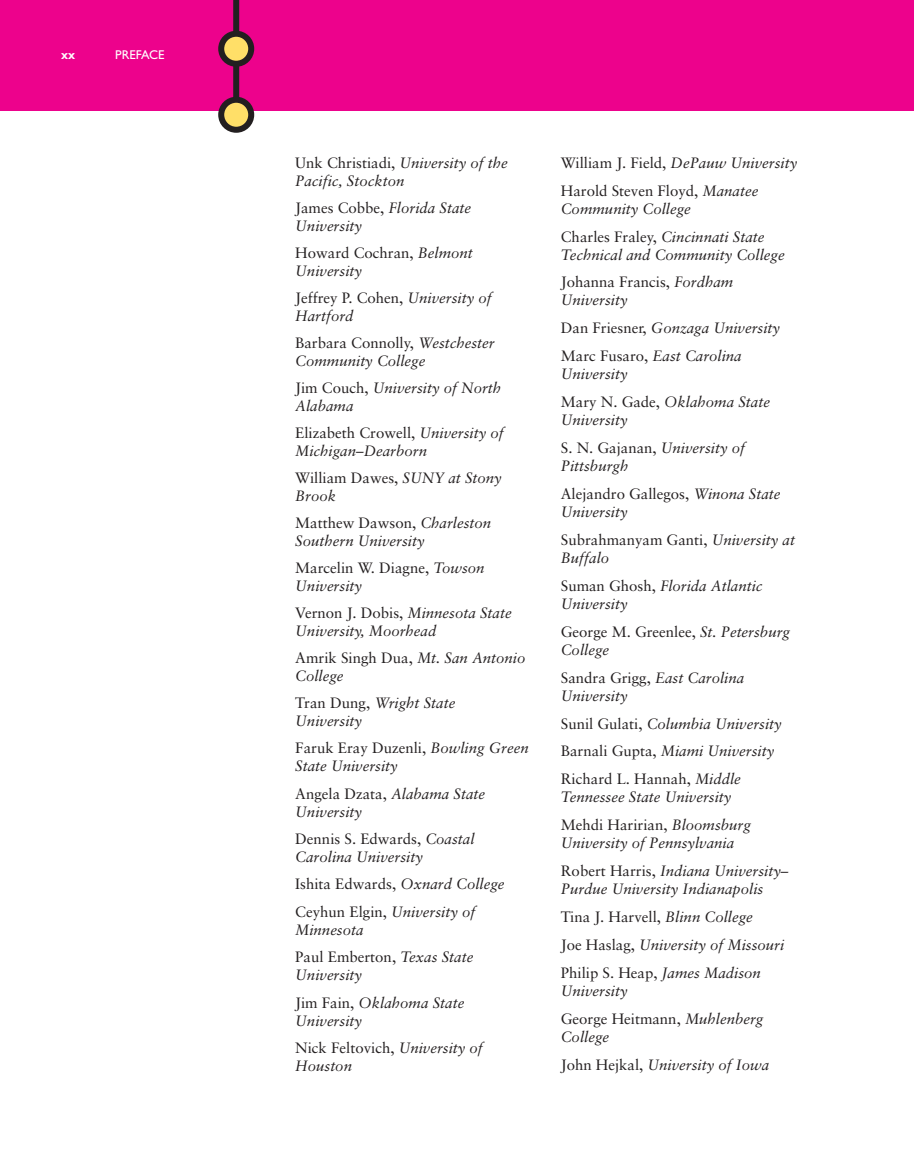
<style>
.page{position:relative;width:914px;height:1161px;background:#fff}
.page>*{position:absolute;margin:0;border:0;box-sizing:border-box;transform-origin:0 0}
.t1{font:italic 15px/27.9px "Sabon";color:#231f20}
.t2{font:15px/18px "Sabon";color:#231f20}
.t3{font:12.75px "Gill Sans";color:#fff}
.t4{font:700 12.75px "Gill Sans";color:#fff}
.s1{font-style:normal}
.s2{font-style:italic}
</style>
<div class="page">
<div style="left:0;top:0;width:914px;height:111px;background:#ed028c"></div>
<div style="left:233px;top:0;width:6px;height:100px;background:#231f20"></div>
<svg style="left:221px;top:34px;width:30px;height:30px"></svg>
<div style="left:218px;top:31px;width:36px;height:36px;border:6px solid #231f20;border-radius:50%"></div>
<svg style="left:221px;top:100px;width:30px;height:30px"></svg>
<div style="left:218px;top:97px;width:36px;height:36px;border:6px solid #231f20;border-radius:50%"></div>
<p class="t4" style="left:61px;top:50px;width:16px">xx</p>
<p class="t3" style="left:115px;top:50px;width:51px">PREFACE</p>
<p class="t1" style="left:295px;top:155px;width:214px;line-height:18px"><span class="s1">Unk Christiadi,</span> University of the<br>Pacific, Stockton</p>
<p class="t1" style="left:295px;top:200px;width:177px;line-height:18px"><span class="s1">James Cobbe,</span> Florida State<br>University</p>
<p class="t1" style="left:295px;top:245px;width:179px;line-height:18px"><span class="s1">Howard Cochran,</span> Belmont<br>University</p>
<p class="t1" style="left:295px;top:290px;width:198px;line-height:18px"><span class="s1">Jeffrey P. Cohen,</span> University of<br>Hartford</p>
<p class="t1" style="left:295px;top:335px;width:201px;line-height:18px"><span class="s1">Barbara Connolly,</span> Westchester<br>Community College</p>
<p class="t1" style="left:295px;top:380px;width:207px;line-height:18px"><span class="s1">Jim Couch,</span> University of North<br>Alabama</p>
<p class="t1" style="left:295px;top:425px;width:210px;line-height:18px"><span class="s1">Elizabeth Crowell,</span> University of<br>Michigan–Dearborn</p>
<p class="t1" style="left:295px;top:470px;width:208px;line-height:18px"><span class="s1">William Dawes,</span> SUNY at Stony<br>Brook</p>
<p class="t1" style="left:295px;top:515px;width:197px;line-height:18px"><span class="s1">Matthew Dawson,</span> Charleston<br>Southern University</p>
<p class="t2" style="left:295px;top:560px;width:191px">Marcelin W. Diagne, <span class="s2">Towson<br>University</span></p>
<p class="t1" style="left:295px;top:605px;width:218px;line-height:18px"><span class="s1">Vernon J. Dobis,</span> Minnesota State<br>University, Moorhead</p>
<p class="t1" style="left:295px;top:650px;width:232px;line-height:18px"><span class="s1">Amrik Singh Dua,</span> Mt. San Antonio<br>College</p>
<p class="t1" style="left:295px;top:695px;width:162px;line-height:18px"><span class="s1">Tran Dung,</span> Wright State<br>University</p>
<p class="t1" style="left:295px;top:740px;width:235px;line-height:18px"><span class="s1">Faruk Eray Duzenli,</span> Bowling Green<br>State University</p>
<p class="t1" style="left:295px;top:786px;width:191px;line-height:18px"><span class="s1">Angela Dzata,</span> Alabama State<br>University</p>
<p class="t1" style="left:295px;top:831px;width:181px;line-height:18px"><span class="s1">Dennis S. Edwards,</span> Coastal<br>Carolina University</p>
<p class="t2" style="left:295px;top:872px;width:211px;line-height:27.3px">Ishita Edwards, <span class="s2">Oxnard College<br></span>Ceyhun Elgin, <span class="s2">University of</span></p>
<p class="t1" style="left:295px;top:917px;width:180px;line-height:27.5px">Minnesota<br><span class="s1">Paul Emberton,</span> Texas State</p>
<p class="t1" style="left:295px;top:963px;width:171px;line-height:27.3px">University<br><span class="s1">Jim Fain,</span> Oklahoma State</p>
<p class="t1" style="left:295px;top:1008px;width:189px;line-height:27.3px">University<br><span class="s1">Nick Feltovich,</span> University of</p>
<p class="t1" style="left:295px;top:1053px;width:58px">Houston</p>
<p class="t2" style="left:561px;top:150px;width:238px;line-height:27.9px">William J. Field, <span class="s2">DePauw University<br></span>Harold Steven Floyd, <span class="s2">Manatee</span></p>
<p class="t1" style="left:561px;top:196px;width:205px">Community College<br><span class="s1">Charles Fraley,</span> Cincinnati State</p>
<p class="t1" style="left:561px;top:242px;width:225px">Technical and Community College<br><span class="s1">Johanna Francis,</span> Fordham</p>
<p class="t1" style="left:561px;top:288px;width:221px">University<br><span class="s1">Dan Friesner,</span> Gonzaga University<br><span class="s1">Marc Fusaro,</span> East Carolina</p>
<p class="t1" style="left:561px;top:361px;width:211px">University<br><span class="s1">Mary N. Gade,</span> Oklahoma State</p>
<p class="t1" style="left:561px;top:407px;width:186px">University<br><span class="s1">S. N. Gajanan,</span> University of</p>
<p class="t1" style="left:561px;top:453px;width:221px">Pittsburgh<br><span class="s1">Alejandro Gallegos,</span> Winona State</p>
<p class="t1" style="left:561px;top:499px;width:236px">University<br><span class="s1">Subrahmanyam Ganti,</span> University at</p>
<p class="t1" style="left:561px;top:545px;width:203px">Buffalo<br><span class="s1">Suman Ghosh,</span> Florida Atlantic</p>
<p class="t1" style="left:561px;top:591px;width:231px">University<br><span class="s1">George M. Greenlee,</span> St. Petersburg</p>
<p class="t1" style="left:561px;top:637px;width:185px">College<br><span class="s1">Sandra Grigg,</span> East Carolina</p>
<p class="t1" style="left:561px;top:683px;width:222px">University<br><span class="s1">Sunil Gulati,</span> Columbia University<br><span class="s1">Barnali Gupta,</span> Miami University<br><span class="s1">Richard L. Hannah,</span> Middle</p>
<p class="t1" style="left:561px;top:784px;width:192px">Tennessee State University<br><span class="s1">Mehdi Haririan,</span> Bloomsburg</p>
<p class="t1" style="left:561px;top:830px;width:229px">University of Pennsylvania<br><span class="s1">Robert Harris,</span> Indiana University–</p>
<p class="t1" style="left:561px;top:876px;width:225px">Purdue University Indianapolis<br><span class="s1">Tina J. Harvell,</span> Blinn College<br><span class="s1">Joe Haslag,</span> University of Missouri<br><span class="s1">Philip S. Heap,</span> James Madison</p>
<p class="t1" style="left:561px;top:978px;width:204px">University<br><span class="s1">George Heitmann,</span> Muhlenberg</p>
<p class="t1" style="left:561px;top:1024px;width:210px">College<br><span class="s1">John Hejkal,</span> University of Iowa</p>
</div>
